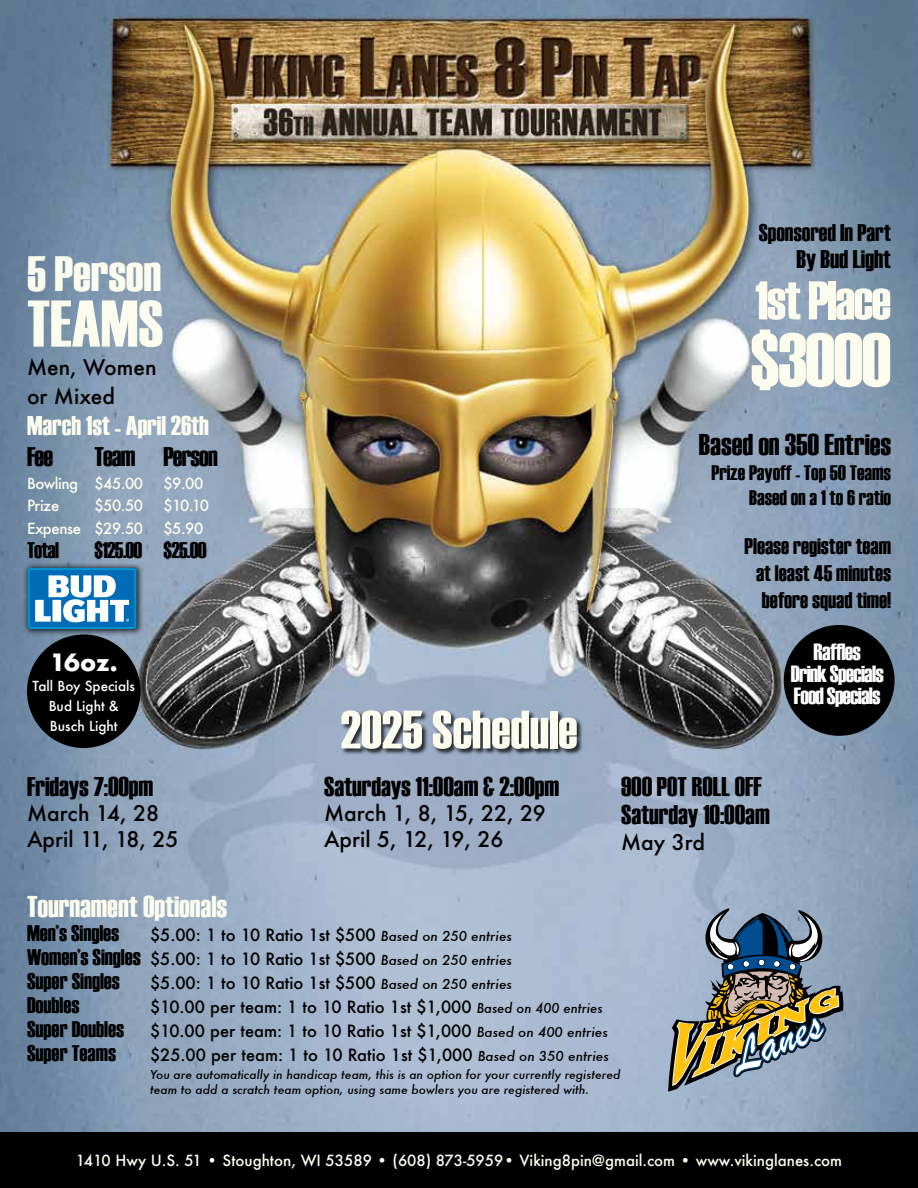
<style>
.page{position:relative;width:918px;height:1188px;background:#fff}
.page>*{position:absolute;margin:0;border:0;box-sizing:border-box;transform-origin:0 0}
.t1{font:76.5px "Haettenschweiler";color:#fcfcee}
.t2{font:66px "Haettenschweiler";color:#fcfcee}
.t3{font:54.45px "Haettenschweiler";letter-spacing:-.025em;color:#fcfcee}
.t4{font:54px "Haettenschweiler";color:#fcfcee}
.t5{font:49.5px "Haettenschweiler";color:#fcfcee}
.t6{font:30px "Haettenschweiler";color:#fcfcee}
.t7{font:30px "Haettenschweiler";color:#000}
.t8{font:27px/28.5px "Haettenschweiler";color:#000}
.t9{font:27px "Haettenschweiler";color:#fcfcee}
.t10{font:27px "Haettenschweiler";letter-spacing:-.03em;color:#000}
.t11{font:25.5px "Haettenschweiler";color:#000}
.t12{font:24px "Haettenschweiler";color:#000}
.t13{font:23.4px/21.9px "Haettenschweiler";letter-spacing:-.03em;color:#fff;text-align:center}
.t14{font:700 23.25px "Futura";color:#fff}
.t15{font:22.5px/27px "Haettenschweiler";color:#000;text-align:justify}
.t16{font:500 21px/25.5px "Futura";color:#000}
.t17{font:21px/25.5px "Haettenschweiler";color:#000;text-align:right}
.t18{font:500 16.5px/24px "Futura";color:#000;text-align:right}
.t19{font:500 15px "Futura";color:#fcfcee}
.t20{font:500 15px "Futura";letter-spacing:-.03em;color:#fcfcee}
.t21{font:500 13.5px/19.8px "Futura";color:#fff;text-align:center}
.t22{font:italic 500 12px/15px "Futura";color:#000}
.s1{font-style:italic;font-size:13.5px}
.s2{font-family:"Haettenschweiler";font-weight:400;font-size:22.5px}
</style>
<div class="page">
<img style="left:0;top:0;width:918px;height:1132px">
<div style="left:0;top:1132px;width:918px;height:56px;background:#000"></div>
<div style="left:341px;top:710px;width:243px;height:45px;background:#000;opacity:.75"></div>
<svg style="left:663px;top:908px;width:184px;height:197px"></svg>
<div style="left:784px;top:625px;width:111px;height:111px;background:#000;border-radius:50%"></div>
<div style="left:27px;top:634px;width:114px;height:114px;background:#000;border-radius:50%"></div>
<div style="left:22px;top:562px;width:122px;height:74px;background:#000;opacity:.75"></div>
<div style="left:28px;top:568px;width:108px;height:61px;background:linear-gradient(to bottom,#0082c4,#0081c4);border-radius:3px"></div>
<div style="left:30px;top:570px;width:104px;height:57px;background:#006cb7"></div>
<svg style="left:35px;top:575px;width:94px;height:47px"></svg>
<h3 class="t5" style="left:27px;top:246px;width:136px">5 Person</h3>
<h2 class="t2" style="left:27px;top:286px;width:138px">TEAMS</h2>
<p class="t16" style="left:27px;top:353px;width:131px;line-height:28.5px">Men, Women or Mixed</p>
<h3 class="t9" style="left:27px;top:410px;width:183px">March 1st - April 26th</h3>
<h3 class="t8" style="left:27px;top:441px;width:28px">Fee</h3>
<h3 class="t10" style="left:94px;top:441px;width:125px">Team Person</h3>
<p class="t20" style="left:27px;top:473px;width:118px">Bowling $45.00</p>
<p class="t19" style="left:164px;top:473px;width:41px">$9.00</p>
<p class="t19" style="left:27px;top:495px;width:34px">Prize</p>
<p class="t19" style="left:94px;top:495px;width:50px">$50.50</p>
<p class="t19" style="left:164px;top:495px;width:47px">$10.10</p>
<p class="t20" style="left:27px;top:518px;width:118px">Expense $29.50</p>
<p class="t19" style="left:164px;top:518px;width:41px">$5.90</p>
<h3 class="t15" style="left:27px;top:535px;width:33px">Total</h3>
<h3 class="t15" style="left:94px;top:535px;width:114px">$125.00 $25.00</h3>
<h3 class="t14" style="left:50px;top:646px;width:70px">16oz.</h3>
<p class="t21" style="left:33px;top:676px;width:104px">Tall Boy Specials<br>Bud Light &amp;<br>Busch Light</p>
<h3 class="t8" style="left:27px;top:770px;width:128px">Fridays 7:00pm</h3>
<p class="t16" style="left:27px;top:800px;width:153px">March 14, 28<br>April 11, 18, 25</p>
<h3 class="t4" style="left:341px;top:699px;width:239px">2025 Schedule</h3>
<h3 class="t8" style="left:324px;top:770px;width:237px">Saturdays 11:00am &amp; 2:00pm</h3>
<p class="t16" style="left:324px;top:800px;width:223px">March 1, 8, 15, 22, 29<br>April 5, 12, 19, 26</p>
<h3 class="t12" style="left:759px;top:219px;width:134px">Sponsored In Part</h3>
<h3 class="t11" style="left:796px;top:245px;width:96px">By Bud Light</h3>
<h3 class="t3" style="left:755px;top:269px;width:138px">1st Place</h3>
<h1 class="t1" style="left:750px;top:316px;width:142px">$3000</h1>
<h3 class="t7" style="left:699px;top:427px;width:194px">Based on 350 Entries</h3>
<p class="t17" style="left:711px;top:459px;width:181px">Prize Payoff - Top 50 Teams<br>Based on a 1 to 6 ratio</p>
<h3 class="t15" style="left:756px;top:532px;width:136px;text-indent:-11px">Please register team at least 45 minutes before squad time!</h3>
<h3 class="t13" style="left:791px;top:640px;width:94px">Raffles<br>Drink Specials<br>Food Specials</h3>
<h3 class="t8" style="left:621px;top:770px;width:150px">900 POT ROLL OFF<br>Saturday 10:00am</h3>
<p class="t16" style="left:621px;top:829px;width:86px">May 3rd</p>
<h3 class="t6" style="left:27px;top:890px;width:202px">Tournament Optionals</h3>
<h3 class="t15" style="left:27px;top:919px;width:94px">Men’s Singles</h3>
<p class="t18" style="left:27px;top:923px;width:487px">$5.00: 1 to 10 Ratio 1st $500 <span class="s1">Based on 250 entries<br></span><span class="s2">Women’s Singles</span> $5.00: 1 to 10 Ratio 1st $500 <span class="s1">Based on 250 entries</span></p>
<h3 class="t15" style="left:27px;top:967px;width:94px">Super Singles</h3>
<p class="t18" style="left:150px;top:971px;width:364px">$5.00: 1 to 10 Ratio 1st $500 <span class="s1">Based on 250 entries</span></p>
<h3 class="t15" style="left:27px;top:991px;width:54px">Doubles</h3>
<p class="t18" style="left:27px;top:995px;width:582px;text-align:left;text-indent:123px">$10.00 per team: 1 to 10 Ratio 1st $1,000 <span class="s1">Based on 400 entries<br></span><span class="s2">Super Doubles</span> $10.00 per team: 1 to 10 Ratio 1st $1,000 <span class="s1">Based on 400 entries</span></p>
<h3 class="t15" style="left:27px;top:1039px;width:90px">Super Teams</h3>
<p class="t18" style="left:150px;top:1043px;width:460px">$25.00 per team: 1 to 10 Ratio 1st $1,000 <span class="s1">Based on 350 entries</span></p>
<p class="t22" style="left:150px;top:1067px;width:472px">You are automatically in handicap team, this is an option for your currently registered team to add a scratch team option, using same bowlers you are registered with.</p>
<p class="t19" style="left:76px;top:1150px;width:768px">1410 Hwy U.S. 51 • Stoughton, WI 53589 • (608) 873-5959• Viking8pin@gmail.com • www.vikinglanes.com</p>
</div>
